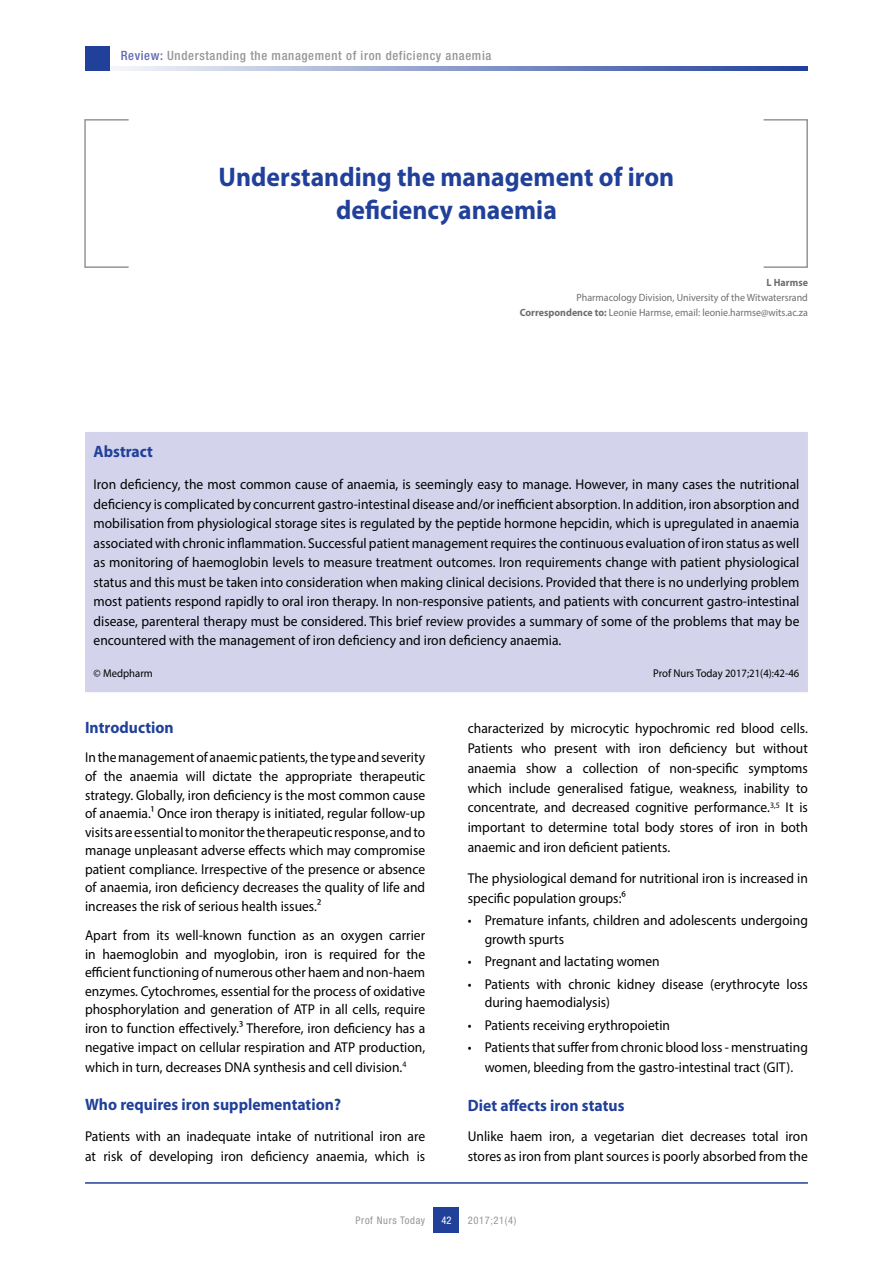
<style>
.page{position:relative;width:893px;height:1263px;background:#fff}
.page>*{position:absolute;margin:0;border:0;box-sizing:border-box;transform-origin:0 0}
.t1{font:700 27px/33px "Myriad Pro";color:#21409a;text-align:center;scale:.95 1}
.t2{font:700 16.5px "Myriad Pro";color:#21409a;scale:.95 1}
.t3{font:14.25px/18.6px "Myriad Pro";color:#000;scale:.95 1}
.t4{font:500 condensed 12.75px "Helvetica Neue LT Std";letter-spacing:.05em;color:#939598}
.t5{font:11.25px "Myriad Pro";color:#000;scale:.95 1}
.t6{font:10.5px/15px "Myriad Pro";color:#6d6e71;text-align:right;scale:.95 1}
.t7{font:condensed 10.5px "Helvetica Neue LT Std";letter-spacing:.06em;color:#939598}
.t8{font:700 10.5px "Myriad Pro";color:#6d6e71;scale:.95 1}
.t9{font:condensed 10.5px "Helvetica Neue LT Std";color:#fff}
.s1{color:#6069b0}
.s2{font-weight:700}
</style>
<div class="page">
<svg style="left:109px;top:66px;width:699px;height:5px;background:#8a9ac9"></svg>
<div style="left:85px;top:47px;width:24px;height:24px;background:#21409a"></div>
<div style="left:434px;top:1208px;width:25px;height:25px;background:#21409a"></div>
<hr style="left:85px;top:1182px;width:723px;height:2px;background:#21409a">
<div style="left:85px;top:432px;width:723px;height:260px;background:#d3d4eb"></div>
<div style="left:763px;top:119px;width:45px;height:149px;border:2px solid #939598"></div>
<div style="left:84px;top:119px;width:45px;height:149px;border:2px solid #939598"></div>
<p class="t4" style="left:121px;top:48px;width:372px"><span class="s1">Review:</span> Understanding the management of iron deficiency anaemia</p>
<h1 class="t1" style="left:219px;top:159px;width:481px">Understanding the management of iron deficiency anaemia</h1>
<p class="t8" style="left:767px;top:276px;width:45px">L Harmse</p>
<p class="t6" style="left:520px;top:290px;width:305px">Pharmacology Division, University of the Witwatersrand<br><span class="s2">Correspondence to:</span> Leonie Harmse, email: leonie.harmse@wits.ac.za</p>
<p class="t2" style="left:94px;top:441px;width:64px">Abstract</p>
<p class="t3" style="left:94px;top:475px;width:745px;line-height:19.5px;text-align:justify">Iron deficiency, the most common cause of anaemia, is seemingly easy to manage. However, in many cases the nutritional deficiency is complicated by concurrent gastro-intestinal disease and/or inefficient absorption. In addition, iron absorption and mobilisation from physiological storage sites is regulated by the peptide hormone hepcidin, which is upregulated in anaemia associated with chronic inflammation. Successful patient management requires the continuous evaluation of iron status as well as monitoring of haemoglobin levels to measure treatment outcomes. Iron requirements change with patient physiological status and this must be taken into consideration when making clinical decisions. Provided that there is no underlying problem most patients respond rapidly to oral iron therapy. In non-responsive patients, and patients with concurrent gastro-intestinal disease, parenteral therapy must be considered. This brief review provides a summary of some of the problems that may be encountered with the management of iron deficiency and iron deficiency anaemia.</p>
<p class="t5" style="left:94px;top:666px;width:64px">© Medpharm</p>
<p class="t5" style="left:653px;top:666px;width:155px">Prof Nurs Today 2017;21(4):42-46</p>
<p class="t2" style="left:85px;top:717px;width:95px">Introduction</p>
<p class="t3" style="left:85px;top:748px;width:360px;text-align:justify">In the management of anaemic patients, the type and severity of the anaemia will dictate the appropriate therapeutic strategy. Globally, iron deficiency is the most common cause of anaemia.1 Once iron therapy is initiated, regular follow-up visits are essential to monitor the therapeutic response, and to manage unpleasant adverse effects which may compromise patient compliance. Irrespective of the presence or absence of anaemia, iron deficiency decreases the quality of life and increases the risk of serious health issues.2</p>
<p class="t3" style="left:85px;top:926px;width:360px;text-align:justify">Apart from its well-known function as an oxygen carrier in haemoglobin and myoglobin, iron is required for the efficient functioning of numerous other haem and non-haem enzymes. Cytochromes, essential for the process of oxidative phosphorylation and generation of ATP in all cells, require iron to function effectively.3 Therefore, iron deficiency has a negative impact on cellular respiration and ATP production,</p>
<p class="t3" style="left:85px;top:1057px;width:340px">which in turn, decreases DNA synthesis and cell division.<sup>4</sup></p>
<p class="t2" style="left:85px;top:1094px;width:271px">Who requires iron supplementation?</p>
<p class="t3" style="left:85px;top:1126px;width:360px;line-height:20.1px">Patients with an inadequate intake of nutritional iron are at risk of developing iron deficiency anaemia, which is</p>
<p class="t3" style="left:468px;top:718px;width:360px;line-height:19.8px;text-align:justify">characterized by microcytic hypochromic red blood cells.<br>Patients who present with iron deficiency but without anaemia show a collection of non-specific symptoms which include generalised fatigue, weakness, inability to concentrate, and decreased cognitive performance.<sup>3,5</sup> It is important to determine total body stores of iron in both anaemic and iron deficient patients.</p>
<p class="t3" style="left:468px;top:868px;width:360px;line-height:19.8px">The physiological demand for nutritional iron is increased in specific population groups:⁶</p>
<p class="t3" style="left:485px;top:911px;width:342px;text-indent:-17px">• Premature infants, children and adolescents undergoing growth spurts</p>
<p class="t3" style="left:468px;top:952px;width:204px">• Pregnant and lactating women</p>
<p class="t3" style="left:485px;top:974px;width:342px;text-indent:-17px">• Patients with chronic kidney disease (erythrocyte loss during haemodialysis)</p>
<p class="t3" style="left:468px;top:1015px;width:214px">• Patients receiving erythropoietin</p>
<p class="t3" style="left:468px;top:1037px;width:360px;line-height:19.8px;text-align:center">• Patients that suffer from chronic blood loss - menstruating women, bleeding from the gastro-intestinal tract (GIT).</p>
<p class="t2" style="left:468px;top:1094px;width:166px">Diet affects iron status</p>
<p class="t3" style="left:468px;top:1126px;width:360px;line-height:19.8px">Unlike haem iron, a vegetarian diet decreases total iron stores as iron from plant sources is poorly absorbed from the</p>
<p class="t7" style="left:356px;top:1214px;width:71px">Prof Nurs Today</p>
<p class="t9" style="left:441px;top:1214px;width:12px">42</p>
<p class="t7" style="left:468px;top:1214px;width:50px">2017;21(4)</p>
</div>
